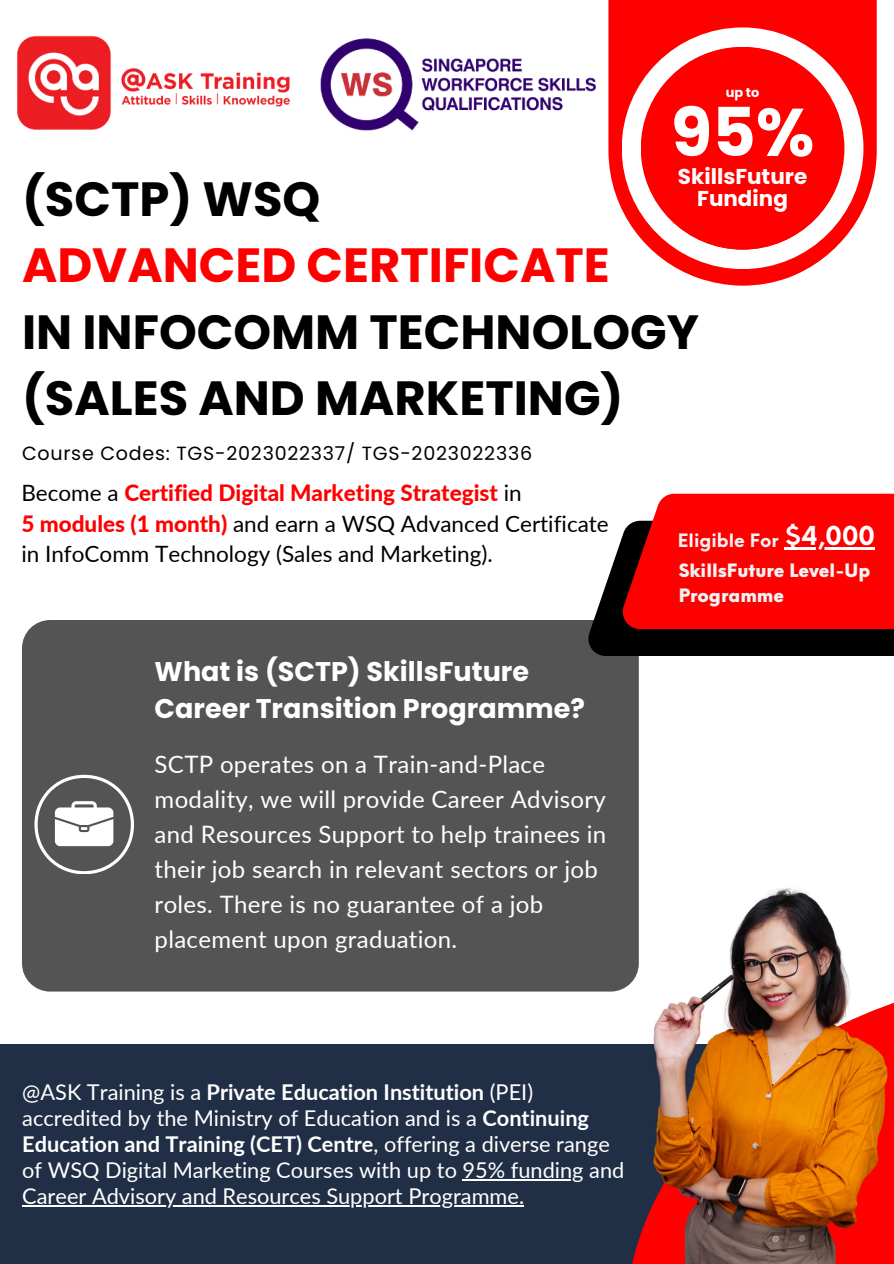
<style>
.page{position:relative;width:894px;height:1264px;background:#fff}
.page>*{position:absolute;margin:0;border:0;box-sizing:border-box;transform-origin:0 0}
.t1{font:700 67.2px "Poppins";color:#fff}
.t2{font:700 48px/66.3px "Poppins";color:#000}
.t3{font:700 48px "Poppins";color:#f00}
.t4{font:700 27px/37.2px "Poppins";color:#fff}
.t5{font:24px/35px "Lato";letter-spacing:.015em;color:#fff}
.t6{font:22.5px/30.3px "Lato";color:#000}
.t7{font:21.75px/26px "Lato";color:#fff}
.t8{font:700 21.45px/21.3px "Poppins";color:#fff;text-align:center}
.t9{font:19.05px "Poppins";letter-spacing:.04em;color:#000}
.t10{font:900 18px/24.8px "Neue Einstellung";color:#eff2f3}
.t11{font:700 18px "Neue Einstellung";color:#eff2f3}
.t12{font:700 12.9px "Poppins";color:#fff}
.s1{font-weight:800;color:#f00}
.s2{font-weight:700}
.s3{font-size:25.5px;color:#fff}
</style>
<div class="page">
<svg style="left:608px;top:0;width:268px;height:285px;fill:#f00"></svg>
<svg style="left:621px;top:27px;width:242px;height:242px"></svg>
<div style="left:640px;top:47px;width:204px;height:203px;background:#f00;border-radius:50%"></div>
<img style="left:17px;top:35px;width:273px;height:95px">
<img style="left:320px;top:38px;width:276px;height:93px">
<div style="left:0;top:1043px;width:892px;height:220px;background:#212f46"></div>
<hr style="left:462px;top:1179px;width:121px;height:1px;background:#fff">
<hr style="left:22px;top:1204px;width:502px;height:2px;background:#fff">
<svg style="left:624px;top:971px;width:269px;height:292px"></svg>
<img style="left:653px;top:888px;width:234px;height:375px">
<div style="left:22px;top:620px;width:616px;height:371px;background:#545454;border-radius:28px"></div>
<svg style="left:34px;top:774px;width:99px;height:99px"></svg>
<svg style="left:588px;top:493px;width:305px;height:162px;background:#c71717"></svg>
<hr style="left:784px;top:547px;width:90px;height:2px;background:#fff">
<p class="t12" style="left:725px;top:85px;width:35px">up to</p>
<h1 class="t1" style="left:670px;top:93px;width:145px">95%</h1>
<p class="t8" style="left:677px;top:166px;width:131px">SkillsFuture<br>Funding</p>
<h2 class="t2" style="left:22px;top:166px;width:300px">(SCTP) WSQ</h2>
<h2 class="t3" style="left:22px;top:238px;width:589px">ADVANCED CERTIFICATE</h2>
<h2 class="t2" style="left:22px;top:299px;width:678px">IN INFOCOMM TECHNOLOGY (SALES AND MARKETING)</h2>
<p class="t9" style="left:22px;top:442px;width:511px">Course Codes: TGS-2023022337/ TGS-2023022336</p>
<p class="t6" style="left:21px;top:477px;width:588px">Become a <span class="s1">Certified Digital Marketing Strategist</span> in<br><span class="s1">5 modules (1 month)</span> and earn a WSQ Advanced Certificate in InfoComm Technology (Sales and Marketing).</p>
<p class="t4" style="left:155px;top:652px;width:432px">What is (SCTP) SkillsFuture<br>Career Transition Programme?</p>
<p class="t5" style="left:155px;top:746px;width:453px">SCTP operates on a Train-and-Place modality, we will provide Career Advisory and Resources Support to help trainees in their job search in relevant sectors or job roles. There is no guarantee of a job placement upon graduation.</p>
<p class="t7" style="left:22px;top:1078px;width:603px">@ASK Training is a <span class="s2">Private Education Institution</span> (PEI) accredited by the Ministry of Education and is a <span class="s2">Continuing Education and Training (CET) Centre</span>, offering a diverse range of WSQ Digital Marketing Courses with up to 95% funding and Career Advisory and Resources Support Programme.</p>
<p class="t11" style="left:677px;top:524px;width:198px">Eligible For <span class="s3">$4,000</span></p>
<p class="t10" style="left:678px;top:556px;width:193px">SkillsFuture Level-Up<br>Programme</p>
</div>
